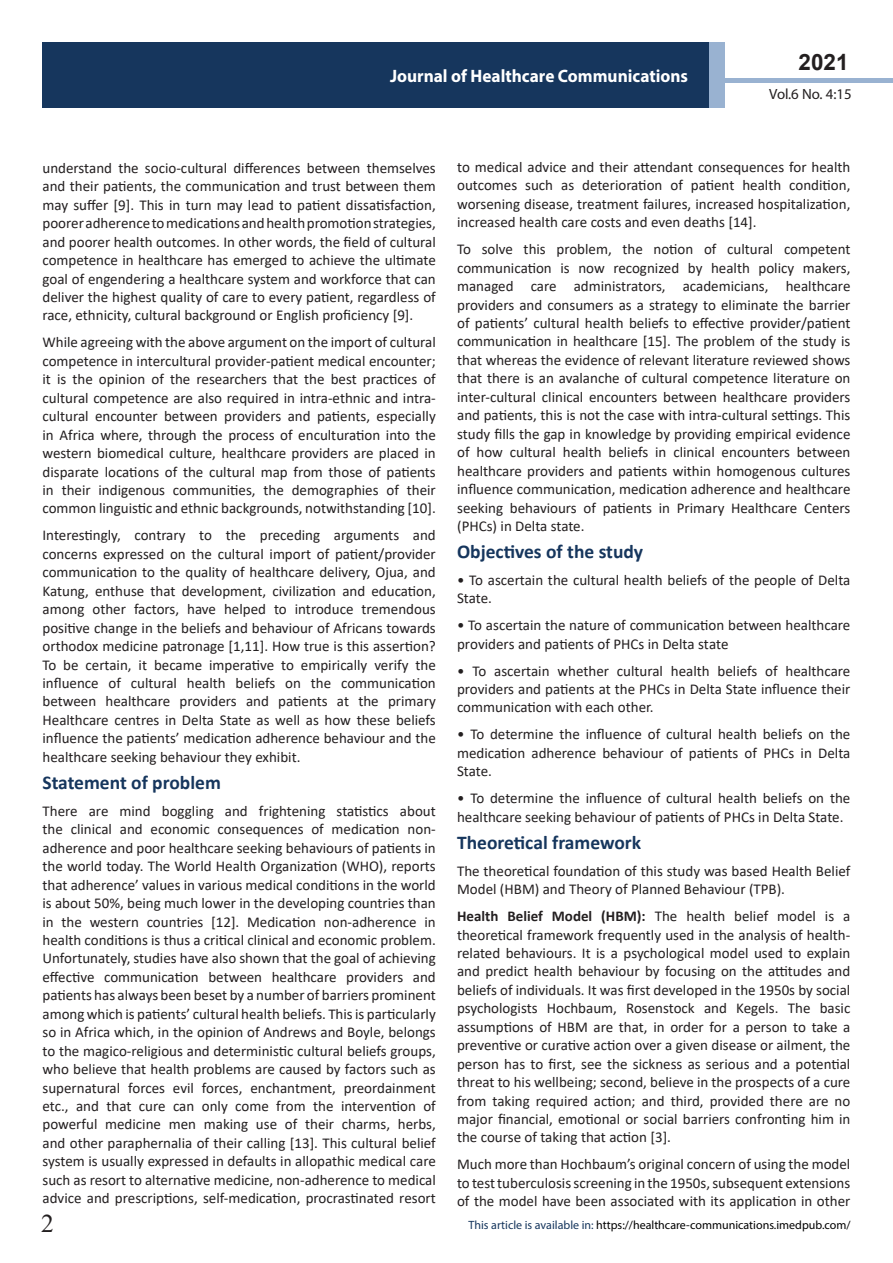
<style>
.page{position:relative;width:893px;height:1263px;background:#fff}
.page>*{position:absolute;margin:0;border:0;box-sizing:border-box;transform-origin:0 0}
.t1{font:25.5px "Times New Roman";color:#231f20}
.t2{font:700 22.5px "Arial";color:#231f20}
.t3{font:700 19.5px "Calibri";color:#16365d}
.t4{font:700 18px "Myriad Pro";color:#fff;scale:.96 1}
.t5{font:15px/18.5px "Calibri";color:#231f20;text-align:justify}
.t6{font:14.85px "Myriad Pro";color:#231f20}
.t7{font:12px "Myriad Pro";color:#000}
.s1{font-weight:700}
.s2{color:#16365d}
</style>
<div class="page">
<hr style="left:724px;top:78px;width:169px;height:4px;background:#99b2d1">
<div style="left:43px;top:42px;width:666px;height:66px;background:#16365d"></div>
<div style="left:709px;top:42px;width:16px;height:66px;background:#99b2d1"></div>
<p class="t4" style="left:390px;top:65px;width:312px">Journal of Healthcare Communications</p>
<p class="t4" style="left:584px;top:75px;width:128px">ISSN 1698-9465</p>
<h2 class="t2" style="left:799px;top:46px;width:52px">2021</h2>
<p class="t6" style="left:769px;top:84px;width:83px">Vol.6 No. 4:15</p>
<p class="t5" style="left:43px;top:158px;width:395px">understand the socio-cultural differences between themselves and their patients, the communication and trust between them may suffer [9]. This in turn may lead to patient dissatisfaction, poorer adherence to medications and health promotion strategies, and poorer health outcomes. In other words, the field of cultural competence in healthcare has emerged to achieve the ultimate goal of engendering a healthcare system and workforce that can deliver the highest quality of care to every patient, regardless of race, ethnicity, cultural background or English proficiency [9].</p>
<p class="t5" style="left:43px;top:333px;width:395px">While agreeing with the above argument on the import of cultural competence in intercultural provider-patient medical encounter; it is the opinion of the researchers that the best practices of cultural competence are also required in intra-ethnic and intra&shy;cultural encounter between providers and patients, especially in Africa where, through the process of enculturation into the western biomedical culture, healthcare providers are placed in disparate locations of the cultural map from those of patients in their indigenous communities, the demographies of their common linguistic and ethnic backgrounds, notwithstanding [10].</p>
<p class="t5" style="left:43px;top:526px;width:395px">Interestingly, contrary to the preceding arguments and concerns expressed on the cultural import of patient/provider communication to the quality of healthcare delivery, Ojua, and Katung, enthuse that development, civilization and education, among other factors, have helped to introduce tremendous positive change in the beliefs and behaviour of Africans towards orthodox medicine patronage [1,11]. How true is this assertion?<br>To be certain, it became imperative to empirically verify the influence of cultural health beliefs on the communication between healthcare providers and patients at the primary Healthcare centres in Delta State as well as how these beliefs influence the patients’ medication adherence behaviour and the healthcare seeking behaviour they exhibit.</p>
<h3 class="t3" style="left:43px;top:768px;width:180px">Statement of problem</h3>
<p class="t5" style="left:43px;top:801px;width:395px">There are mind boggling and frightening statistics about the clinical and economic consequences of medication non&shy;adherence and poor healthcare seeking behaviours of patients in the world today. The World Health Organization (WHO), reports that adherence’ values in various medical conditions in the world is about 50%, being much lower in the developing countries than in the western countries [12]. Medication non-adherence in health conditions is thus a critical clinical and economic problem.<br>Unfortunately, studies have also shown that the goal of achieving effective communication between healthcare providers and patients has always been beset by a number of barriers prominent among which is patients’ cultural health beliefs. This is particularly so in Africa which, in the opinion of Andrews and Boyle, belongs to the magico-religious and deterministic cultural beliefs groups, who believe that health problems are caused by factors such as supernatural forces evil forces, enchantment, preordainment etc., and that cure can only come from the intervention of powerful medicine men making use of their charms, herbs, and other paraphernalia of their calling [13]. This cultural belief system is usually expressed in defaults in allopathic medical care such as resort to alternative medicine, non-adherence to medical advice and prescriptions, self-medication, procrastinated resort</p>
<p class="t5" style="left:457px;top:157px;width:395px">to medical advice and their attendant consequences for health outcomes such as deterioration of patient health condition, worsening disease, treatment failures, increased hospitalization, increased health care costs and even deaths [14].</p>
<p class="t5" style="left:457px;top:240px;width:395px">To solve this problem, the notion of cultural competent communication is now recognized by health policy makers, managed care administrators, academicians, healthcare providers and consumers as a strategy to eliminate the barrier of patients’ cultural health beliefs to effective provider/patient communication in healthcare [15]. The problem of the study is that whereas the evidence of relevant literature reviewed shows that there is an avalanche of cultural competence literature on inter-cultural clinical encounters between healthcare providers and patients, this is not the case with intra-cultural settings. This study fills the gap in knowledge by providing empirical evidence of how cultural health beliefs in clinical encounters between healthcare providers and patients within homogenous cultures influence communication, medication adherence and healthcare seeking behaviours of patients in Primary Healthcare Centers (PHCs) in Delta state.</p>
<h3 class="t3" style="left:457px;top:537px;width:188px">Objectives of the study</h3>
<p class="t5" style="left:457px;top:570px;width:395px">• To ascertain the cultural health beliefs of the people of Delta<br>State.</p>
<p class="t5" style="left:457px;top:616px;width:395px">• To ascertain the nature of communication between healthcare providers and patients of PHCs in Delta state</p>
<p class="t5" style="left:457px;top:661px;width:395px">• To ascertain whether cultural health beliefs of healthcare providers and patients at the PHCs in Delta State influence their communication with each other.</p>
<p class="t5" style="left:457px;top:725px;width:395px">• To determine the influence of cultural health beliefs on the medication adherence behaviour of patients of PHCs in Delta State.</p>
<p class="t5" style="left:457px;top:789px;width:395px">• To determine the influence of cultural health beliefs on the healthcare seeking behaviour of patients of PHCs in Delta State.</p>
<h3 class="t3" style="left:457px;top:828px;width:186px">Theoretical framework</h3>
<p class="t5" style="left:457px;top:861px;width:395px">The theoretical foundation of this study was based Health Belief<br>Model (HBM) and Theory of Planned Behaviour (TPB).</p>
<p class="t5" style="left:457px;top:906px;width:395px"><span class="s1">Health Belief Model (HBM):</span> The health belief model is a theoretical framework frequently used in the analysis of health&shy;related behaviours. It is a psychological model used to explain and predict health behaviour by focusing on the attitudes and beliefs of individuals. It was first developed in the 1950s by social psychologists Hochbaum, Rosenstock and Kegels. The basic assumptions of HBM are that, in order for a person to take a preventive or curative action over a given disease or ailment, the person has to first, see the sickness as serious and a potential threat to his wellbeing; second, believe in the prospects of a cure from taking required action; and third, provided there are no major financial, emotional or social barriers confronting him in the course of taking that action [3].</p>
<p class="t5" style="left:457px;top:1155px;width:395px">Much more than Hochbaum’s original concern of using the model to test tuberculosis screening in the 1950s, subsequent extensions of the model have been associated with its application in other</p>
<h1 class="t1" style="left:41px;top:1206px;width:14px">2</h1>
<p class="t7" style="left:469px;top:1218px;width:383px"><span class="s2">This article is available in:</span> https://healthcare-communications.imedpub.com/</p>
</div>
